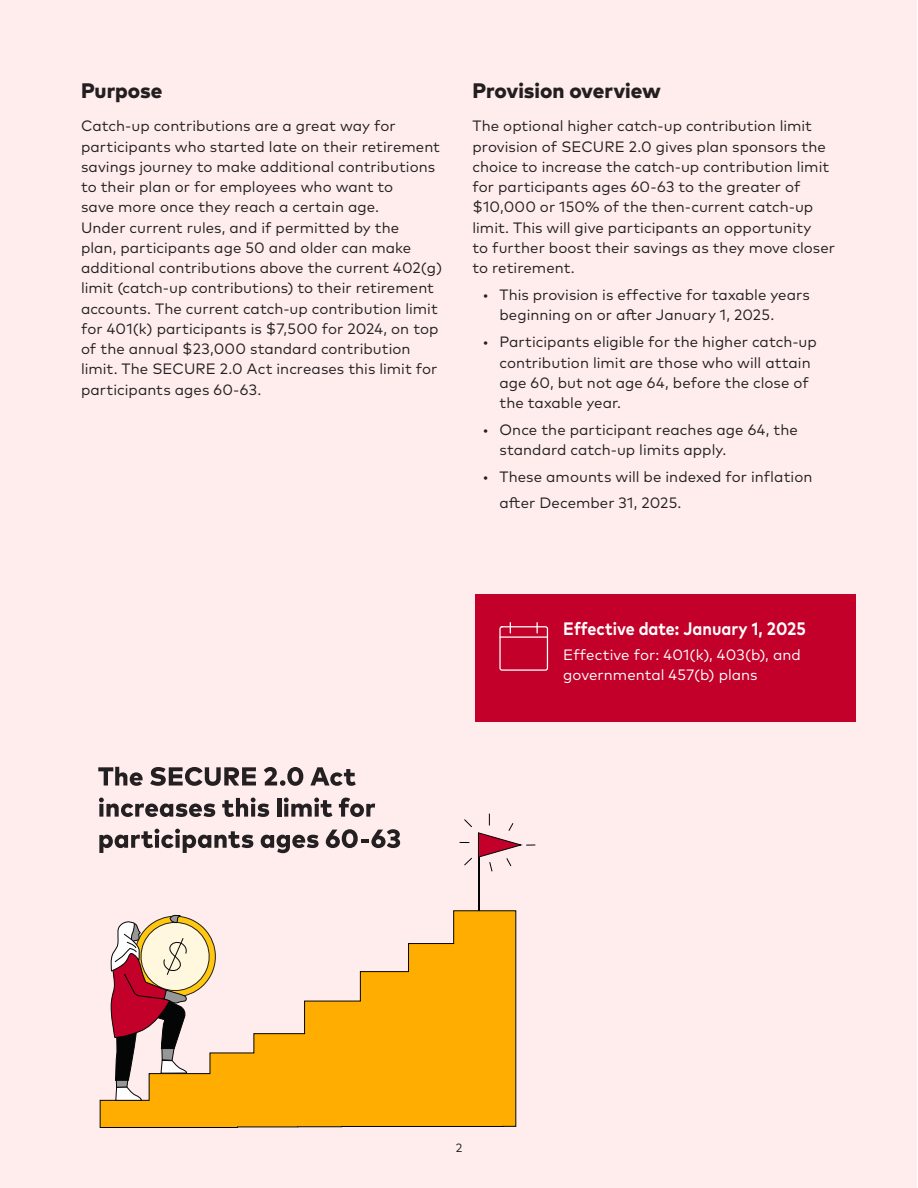
<style>
.page{position:relative;width:918px;height:1188px;background:#fff}
.page>*{position:absolute;margin:0;border:0;box-sizing:border-box;transform-origin:0 0}
.t1{font:800 21px "Mark Pro";color:#231f20}
.t2{font:700 18px "Mark Pro";color:#fff;scale:.9 1}
.t3{font:15px/20.2px "Mark Pro";letter-spacing:.005em;color:#231f20}
.t4{font:15px/20.2px "Mark Pro";letter-spacing:.005em;color:#fff}
.t5{font:12px "Mark Pro";color:#231f20}
</style>
<div class="page">
<div style="left:1px;top:0;width:916px;height:1188px;background:#ffeded"></div>
<svg style="left:99px;top:910px;width:418px;height:218px"></svg>
<hr style="left:478px;top:857px;width:2px;height:54px;background:#040505">
<svg style="left:460px;top:814px;width:75px;height:58px"></svg>
<svg style="left:109px;top:910px;width:112px;height:191px"></svg>
<div style="left:476px;top:594px;width:380px;height:127px;background:#c20029"></div>
<div style="left:499px;top:626px;width:49px;height:45px;border:1px solid #fff;border-radius:2px"></div>
<hr style="left:500px;top:636px;width:47px;height:2px;background:#fff">
<svg style="left:98px;top:767px;width:45px;height:19px"></svg>
<svg style="left:150px;top:767px;width:106px;height:19px"></svg>
<svg style="left:264px;top:767px;width:39px;height:19px"></svg>
<svg style="left:310px;top:767px;width:46px;height:19px"></svg>
<svg style="left:99px;top:798px;width:116px;height:19px"></svg>
<svg style="left:222px;top:798px;width:47px;height:19px"></svg>
<hr style="left:277px;top:798px;width:4px;height:19px;background:#241f21">
<svg style="left:284px;top:798px;width:48px;height:19px"></svg>
<svg style="left:339px;top:798px;width:36px;height:19px"></svg>
<svg style="left:99px;top:829px;width:154px;height:24px"></svg>
<svg style="left:261px;top:835px;width:58px;height:18px"></svg>
<svg style="left:326px;top:829px;width:74px;height:19px"></svg>
<h1 class="t1" style="left:81px;top:74px;width:83px">Purpose</h1>
<p class="t3" style="left:81px;top:115px;width:363px">Catch-up contributions are a great way for participants who started late on their retirement savings journey to make additional contributions to their plan or for employees who want to<br>save more once they reach a certain age.<br>Under current rules, and if permitted by the<br>plan, participants age 50 and older can make additional contributions above the current 402(g) limit (catch-up contributions) to their retirement accounts. The current catch-up contribution limit for 401(k) participants is $7,500 for 2024, on top of the annual $23,000 standard contribution limit. The SECURE 2.0 Act increases this limit for participants ages 60-63.</p>
<h1 class="t1" style="left:472px;top:74px;width:190px">Provision overview</h1>
<p class="t3" style="left:472px;top:115px;width:364px">The optional higher catch-up contribution limit provision of SECURE 2.0 gives plan sponsors the choice to increase the catch-up contribution limit for participants ages 60-63 to the greater of $10,000 or 150% of the then-current catch-up limit. This will give participants an opportunity<br>to further boost their savings as they move closer to retirement.</p>
<p class="t3" style="left:500px;top:283px;width:312px;text-indent:-17px">• This provision is effective for taxable years beginning on or after January 1, 2025.</p>
<p class="t3" style="left:500px;top:331px;width:319px;text-indent:-17px">• Participants eligible for the higher catch-up contribution limit are those who will attain age 60, but not age 64, before the close of the taxable year.</p>
<p class="t3" style="left:500px;top:418px;width:300px;text-indent:-17px">• Once the participant reaches age 64, the standard catch-up limits apply.</p>
<p class="t3" style="left:500px;top:463px;width:314px;line-height:25.2px;text-indent:-17px">• These amounts will be indexed for inflation after December 31, 2025.</p>
<p class="t2" style="left:563px;top:615px;width:271px">Effective date: January 1, 2025</p>
<p class="t4" style="left:563px;top:643px;width:239px">Effective for: 401(k), 403(b), and governmental 457(b) plans</p>
<p class="t5" style="left:455px;top:1139px;width:9px">2</p>
</div>
